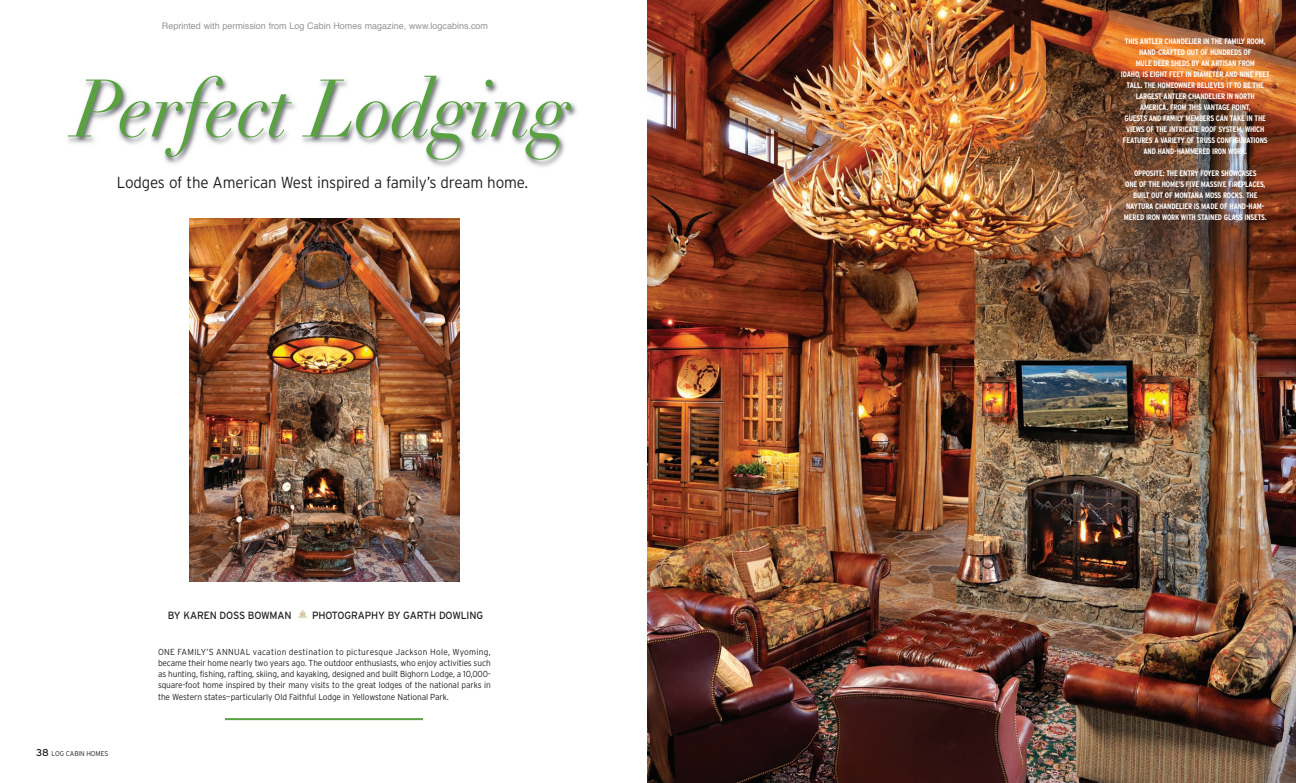
<style>
.page{position:relative;width:1296px;height:783px;background:#fff}
.page>*{position:absolute;margin:0;border:0;box-sizing:border-box;transform-origin:0 0}
.t1{font:italic 80px "Didot LH";letter-spacing:-.01em;color:#5aa241;scale:.95 1}
.t2{font:300 16px "Interstate";letter-spacing:-.015em;color:#231f20;scale:.95 1}
.t3{font:10.5px "Interstate";letter-spacing:-.015em;color:#231f20;scale:.95 1}
.t4{font:9px "Helvetica";color:#939598}
.t5{font:300 8.8px/11.2px "Interstate";letter-spacing:-.015em;color:#231f20;text-align:justify;scale:.95 1}
.t6{font:700 condensed 8px/11px "Interstate";letter-spacing:-.02em;color:#fff;text-align:center}
.t7{font:300 7px "Interstate";letter-spacing:-.015em;color:#231f20;scale:.95 1}
.s1{font-family:"lpflowers 2";font-size:10px;color:#c6b286}
.s2{font-weight:400;font-size:10px}
</style>
<div class="page">
<img style="left:68px;top:76px;width:509px;height:178px">
<hr style="left:225px;top:718px;width:198px;height:2px;background:#5aa241">
<img style="left:648px;top:0;width:648px;height:783px">
<img style="left:190px;top:218px;width:270px;height:364px">
<p class="t4" style="left:162px;top:22px;width:328px">Reprinted with permission from Log Cabin Homes magazine, www.logcabins.com</p>
<h1 class="t1" style="left:74px;top:76px;width:524px">Perfect Lodging</h1>
<h2 class="t2" style="left:117px;top:173px;width:434px">Lodges of the American West inspired a family’s dream home.</h2>
<h3 class="t3" style="left:168px;top:609px;width:334px">BY KAREN DOSS BOWMAN <span class="s1">i</span> PHOTOGRAPHY BY GARTH DOWLING</h3>
<p class="t7" style="left:36px;top:750px;width:78px"><span class="s2">38</span> LOG CABIN HOMES</p>
<p class="t5" style="left:158px;top:646px;width:352px">ONE FAMILY’S ANNUAL vacation destination to picturesque Jackson Hole, Wyoming, became their home nearly two years ago. The outdoor enthusiasts, who enjoy activities such as hunting, fishing, rafting, skiing, and kayaking, designed and built Bighorn Lodge, a 10,000- square-foot home inspired by their many visits to the great lodges of the national parks in the Western states—particularly Old Faithful Lodge in Yellowstone National Park.</p>
<p class="t6" style="left:1121px;top:35px;width:150px">THIS ANTLER CHANDELIER IN THE FAMILY ROOM, HAND-CRAFTED OUT OF HUNDREDS OF<br>MULE DEER SHEDS BY AN ARTISAN FROM<br>IDAHO, IS EIGHT FEET IN DIAMETER AND NINE FEET TALL. THE HOMEOWNER BELIEVES IT TO BE THE LARGEST ANTLER CHANDELIER IN NORTH AMERICA. FROM THIS VANTAGE POINT,<br>GUESTS AND FAMILY MEMBERS CAN TAKE IN THE VIEWS OF THE INTRICATE ROOF SYSTEM, WHICH FEATURES A VARIETY OF TRUSS CONFIGURATIONS AND HAND-HAMMERED IRON WORK.</p>
<p class="t6" style="left:1124px;top:167px;width:144px">OPPOSITE: THE ENTRY FOYER SHOWCASES<br>ONE OF THE HOME’S FIVE MASSIVE FIREPLACES, BUILT OUT OF MONTANA MOSS ROCKS. THE NAYTURA CHANDELIER IS MADE OF HAND-HAM-MERED IRON WORK WITH STAINED GLASS INSETS.</p>
</div>
